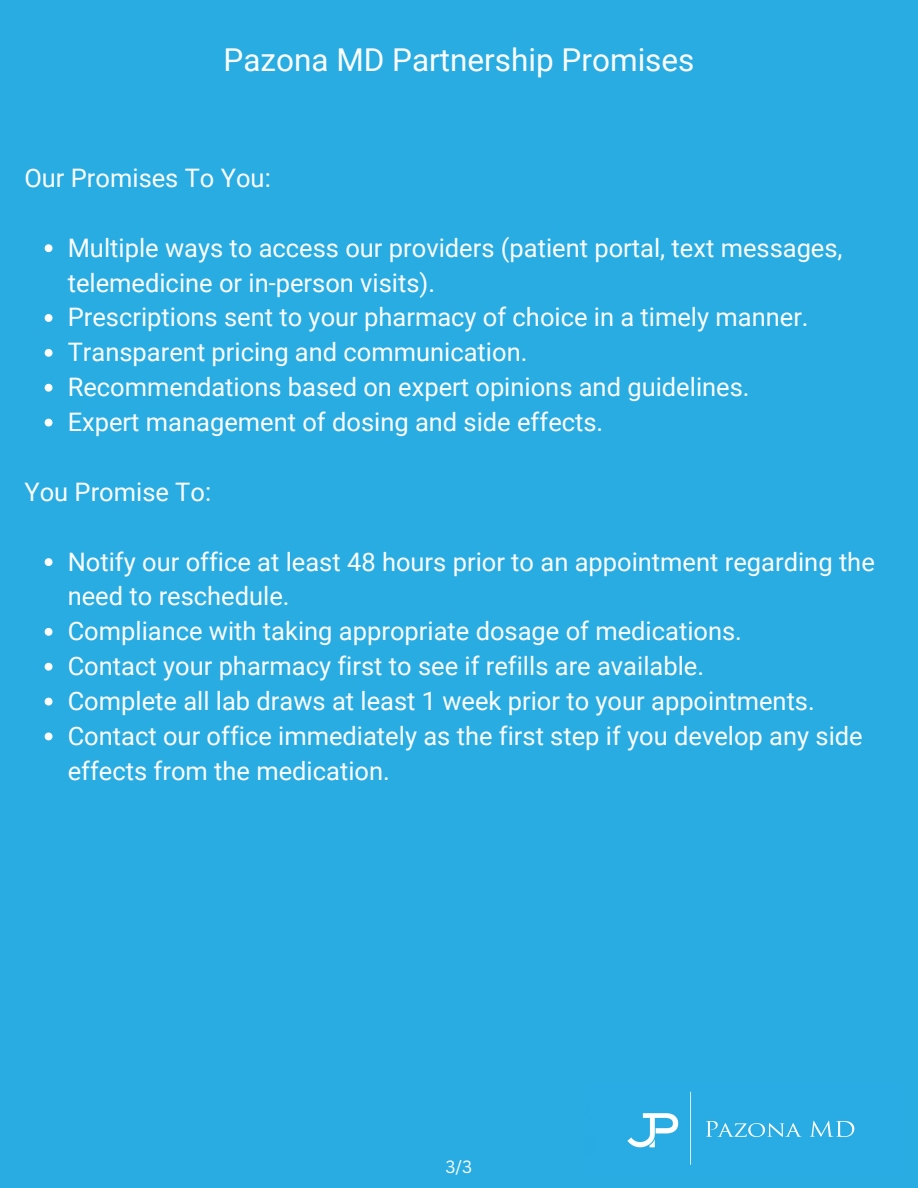
<style>
.page{position:relative;width:918px;height:1188px;background:#28ace2}
.page>*{position:absolute;margin:0;border:0;box-sizing:border-box;transform-origin:0 0}
.t1{font:31.5px "Roboto";color:#fcfdfe}
.t2{font:25.5px/34.8px "Roboto";color:#fcfdfe}
.t3{font:17.25px "Canva Sans";color:#fcfdfe}
</style>
<div class="page">
<svg style="left:45px;top:244px;width:8px;height:8px"></svg>
<svg style="left:45px;top:314px;width:8px;height:8px"></svg>
<svg style="left:45px;top:349px;width:8px;height:8px"></svg>
<svg style="left:45px;top:384px;width:8px;height:8px"></svg>
<svg style="left:45px;top:419px;width:8px;height:8px"></svg>
<svg style="left:45px;top:558px;width:8px;height:8px"></svg>
<svg style="left:45px;top:628px;width:8px;height:8px"></svg>
<svg style="left:45px;top:663px;width:8px;height:8px"></svg>
<svg style="left:45px;top:698px;width:8px;height:8px"></svg>
<svg style="left:45px;top:733px;width:8px;height:7px"></svg>
<img style="left:627px;top:1091px;width:228px;height:74px">
<p class="t1" style="left:224px;top:42px;width:472px">Pazona MD Partnership Promises</p>
<p class="t2" style="left:24px;top:161px;width:248px">Our Promises To You:</p>
<p class="t2" style="left:68px;top:231px;width:776px">Multiple ways to access our providers (patient portal, text messages, telemedicine or in-person visits).<br>Prescriptions sent to your pharmacy of choice in a timely manner.<br>Transparent pricing and communication.<br>Recommendations based on expert opinions and guidelines.<br>Expert management of dosing and side effects.</p>
<p class="t2" style="left:24px;top:475px;width:188px">You Promise To:</p>
<p class="t2" style="left:68px;top:544px;width:809px">Notify our office at least 48 hours prior to an appointment regarding the need to reschedule.<br>Compliance with taking appropriate dosage of medications.<br>Contact your pharmacy first to see if refills are available.<br>Complete all lab draws at least 1 week prior to your appointments.<br>Contact our office immediately as the first step if you develop any side effects from the medication.</p>
<p class="t3" style="left:446px;top:1155px;width:28px">3/3</p>
</div>
